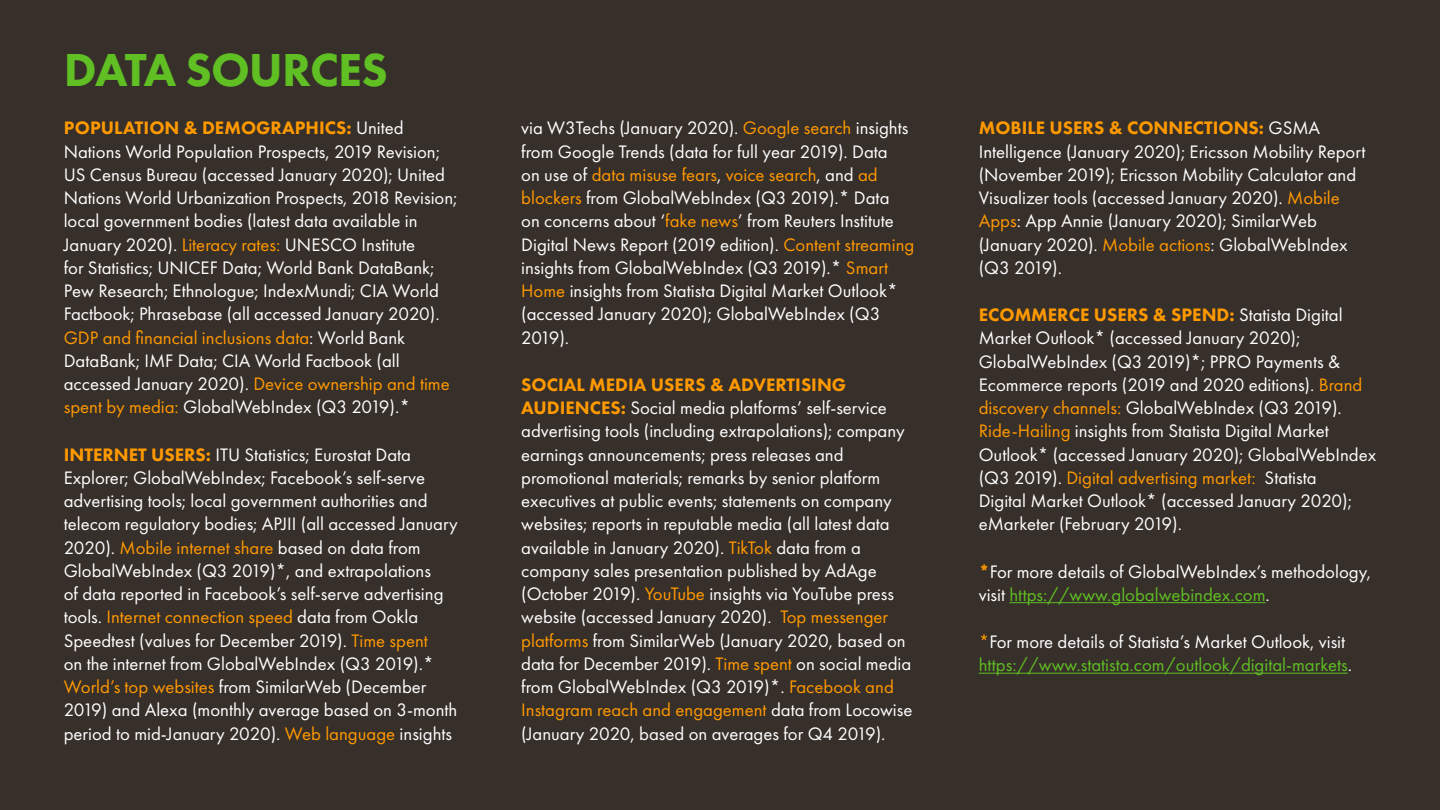
<style>
.page{position:relative;width:1440px;height:810px;background:#372f2a}
.page>*{position:absolute;margin:0;border:0;box-sizing:border-box;transform-origin:0 0}
.t1{font:800 48px "Futura PT";letter-spacing:-.02em;color:#5fbf23}
.t2{font:18.75px/23.2px "Futura PT";color:#fff}
.t3{font:18.75px/23.2px "Futura PT";color:#5fbf23}
.s1{font-weight:800;color:#f90}
.s2{color:#f90}
.s3{color:#5fbf23}
.s4{color:#fff}
</style>
<div class="page">
<hr style="left:1009px;top:602px;width:257px;height:1px;background:#5fbf23">
<hr style="left:979px;top:673px;width:369px;height:1px;background:#5fbf23">
<h1 class="t1" style="left:64px;top:40px;width:326px">DATA SOURCES</h1>
<p class="t2" style="left:64px;top:116px;width:395px"><span class="s1">POPULATION &amp; DEMOGRAPHICS:</span> United Nations World Population Prospects, 2019 Revision; US Census Bureau (accessed January 2020); United Nations World Urbanization Prospects, 2018 Revision; local government bodies (latest data available in January 2020). <span class="s2">Literacy rates:</span> UNESCO Institute<br>for Statistics; UNICEF Data; World Bank DataBank; Pew Research; Ethnologue; IndexMundi; CIA World Factbook; Phrasebase (all accessed January 2020).<br><span class="s2">GDP and financial inclusions data</span>: World Bank DataBank; IMF Data; CIA World Factbook (all accessed January 2020). <span class="s2">Device ownership and time spent by media:</span> GlobalWebIndex (Q3 2019).*</p>
<p class="t2" style="left:64px;top:443px;width:396px"><span class="s1">INTERNET USERS:</span> ITU Statistics; Eurostat Data Explorer; GlobalWebIndex; Facebook’s self-serve advertising tools; local government authorities and telecom regulatory bodies; APJII (all accessed January 2020). <span class="s2">Mobile internet share</span> based on data from GlobalWebIndex (Q3 2019)*, and extrapolations<br>of data reported in Facebook’s self-serve advertising tools. <span class="s2">Internet connection speed</span> data from Ookla Speedtest (values for December 2019). <span class="s2">Time spent<br></span>on the internet from GlobalWebIndex (Q3 2019).* <span class="s2">World’s top websites</span> from SimilarWeb (December 2019) and Alexa (monthly average based on 3-month period to mid-January 2020). <span class="s2">Web language</span> insights</p>
<p class="t2" style="left:521px;top:116px;width:395px">via W3Techs (January 2020). <span class="s2">Google search</span> insights from Google Trends (data for full year 2019). Data<br>on use of <span class="s2">data misuse fears</span>, <span class="s2">voice search</span>, and <span class="s2">ad blockers</span> from GlobalWebIndex (Q3 2019).* Data<br>on concerns about ‘<span class="s2">fake news</span>’ from Reuters Institute Digital News Report (2019 edition). <span class="s2">Content streaming </span>insights from GlobalWebIndex (Q3 2019).* <span class="s2">Smart Home</span> insights from Statista Digital Market Outlook* (accessed January 2020); GlobalWebIndex (Q3<br>2019).</p>
<p class="t2" style="left:521px;top:373px;width:393px"><span class="s1">SOCIAL MEDIA USERS &amp; ADVERTISING AUDIENCES:</span> Social media platforms’ self-service advertising tools (including extrapolations); company earnings announcements; press releases and promotional materials; remarks by senior platform executives at public events; statements on company websites; reports in reputable media (all latest data available in January 2020). <span class="s2">TikTok</span> data from a company sales presentation published by AdAge (October 2019). <span class="s2">YouTube</span> insights via YouTube press website (accessed January 2020). <span class="s2">Top messenger platforms</span> from SimilarWeb (January 2020, based on data for December 2019). <span class="s2">Time spent</span> on social media from GlobalWebIndex (Q3 2019)*. <span class="s2">Facebook and Instagram reach and engagement</span> data from Locowise (January 2020, based on averages for Q4 2019).</p>
<p class="t2" style="left:979px;top:116px;width:388px"><span class="s1">MOBILE USERS &amp; CONNECTIONS:</span> GSMA Intelligence (January 2020); Ericsson Mobility Report (November 2019); Ericsson Mobility Calculator and Visualizer tools (accessed January 2020). <span class="s2">Mobile Apps</span>: App Annie (January 2020); SimilarWeb (January 2020). <span class="s2">Mobile actions</span>: GlobalWebIndex (Q3 2019).</p>
<p class="t2" style="left:979px;top:303px;width:399px"><span class="s1">ECOMMERCE USERS &amp; SPEND:</span> Statista Digital Market Outlook* (accessed January 2020); GlobalWebIndex (Q3 2019)*; PPRO Payments &amp; Ecommerce reports (2019 and 2020 editions). <span class="s2">Brand discovery channels:</span> GlobalWebIndex (Q3 2019).<br><span class="s2">Ride-Hailing</span> insights from Statista Digital Market Outlook* (accessed January 2020); GlobalWebIndex (Q3 2019). <span class="s2">Digital advertising market:</span> Statista<br>Digital Market Outlook* (accessed January 2020); eMarketer (February 2019).</p>
<p class="t2" style="left:979px;top:560px;width:394px"><span class="s1">*</span>For more details of GlobalWebIndex’s methodology, visit <span class="s3">https://www.globalwebindex.com</span>.</p>
<p class="t3" style="left:979px;top:630px;width:375px"><span class="s2">*</span><span class="s4">For more details of Statista’s Market Outlook, visit </span>https://www.statista.com/outlook/digital-markets<span class="s4">.</span></p>
</div>
